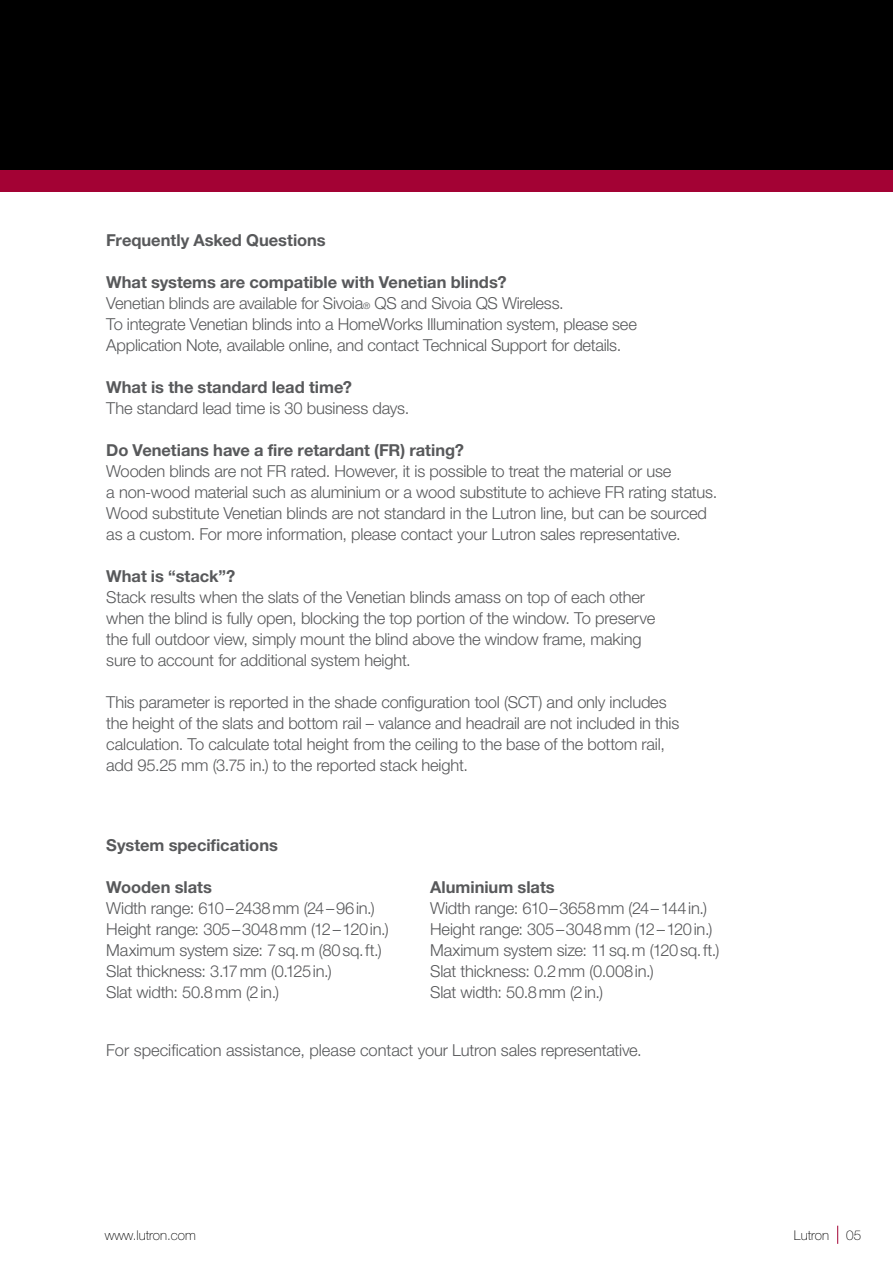
<style>
.page{position:relative;width:893px;height:1263px;background:#fff}
.page>*{position:absolute;margin:0;border:0;box-sizing:border-box;transform-origin:0 0}
.t1{font:300 16.5px/21px "Helvetica Neue LT Std";letter-spacing:-.01em;color:#58595b}
.t2{font:700 16.5px "Helvetica Neue LT Std";color:#58595b}
.t3{font:100 13.5px "Helvetica Neue";color:#000}
.s1{font-weight:700}
.s2{font-size:9px}
</style>
<div class="page">
<div style="left:0;top:0;width:893px;height:170px;background:#000"></div>
<div style="left:0;top:170px;width:893px;height:21px;background:#a30234"></div>
<svg style="left:837px;top:1226px;width:1px;height:18px"></svg>
<p class="t2" style="left:106px;top:234px;width:221px">Frequently Asked Questions</p>
<p class="t1" style="left:106px;top:273px;width:532px"><span class="s1">What systems are compatible with Venetian blinds?<br></span>Venetian blinds are available for Sivoia<span class="s2">®</span> QS and Sivoia QS Wireless.<br>To integrate Venetian blinds into a HomeWorks Illumination system, please see Application Note, available online, and contact Technical Support for details.</p>
<p class="t2" style="left:106px;top:381px;width:247px">What is the standard lead time?</p>
<p class="t1" style="left:106px;top:399px;width:305px">The standard lead time is 30 business days.</p>
<p class="t2" style="left:106px;top:444px;width:359px">Do Venetians have a fire retardant (FR) rating?</p>
<p class="t1" style="left:106px;top:462px;width:612px">Wooden blinds are not FR rated. However, it is possible to treat the material or use<br>a non-wood material such as aluminium or a wood substitute to achieve FR rating status.<br>Wood substitute Venetian blinds are not standard in the Lutron line, but can be sourced as a custom. For more information, please contact your Lutron sales representative.</p>
<p class="t2" style="left:106px;top:570px;width:130px">What is “stack”?</p>
<p class="t1" style="left:106px;top:588px;width:550px">Stack results when the slats of the Venetian blinds amass on top of each other when the blind is fully open, blocking the top portion of the window. To preserve the full outdoor view, simply mount the blind above the window frame, making sure to account for additional system height.</p>
<p class="t1" style="left:106px;top:693px;width:574px">This parameter is reported in the shade configuration tool (SCT) and only includes the height of the slats and bottom rail – valance and headrail are not included in this calculation. To calculate total height from the ceiling to the base of the bottom rail, add 95.25 mm (3.75 in.) to the reported stack height.</p>
<p class="t2" style="left:106px;top:839px;width:173px">System specifications</p>
<p class="t2" style="left:106px;top:881px;width:107px">Wooden slats</p>
<p class="t1" style="left:106px;top:900px;width:284px">Width range: 610 – 2438 mm (24 – 96 in.)<br>Height range: 305 – 3048 mm (12 – 120 in.)<br>Maximum system size: 7 sq. m (80 sq. ft.)<br>Slat thickness: 3.17 mm (0.125 in.)<br>Slat width: 50.8 mm (2 in.)</p>
<p class="t2" style="left:430px;top:881px;width:126px">Aluminium slats</p>
<p class="t1" style="left:430px;top:900px;width:291px">Width range: 610 – 3658 mm (24 – 144 in.)<br>Height range: 305 – 3048 mm (12 – 120 in.)<br>Maximum system size: 11 sq. m (120 sq. ft.)<br>Slat thickness: 0.2 mm (0.008 in.)<br>Slat width: 50.8 mm (2 in.)</p>
<p class="t1" style="left:106px;top:1041px;width:537px">For specification assistance, please contact your Lutron sales representative.</p>
<p class="t3" style="left:105px;top:1230px;width:93px">www.lutron.com</p>
<p class="t3" style="left:794px;top:1230px;width:37px">Lutron</p>
<p class="t3" style="left:846px;top:1230px;width:17px">05</p>
</div>
